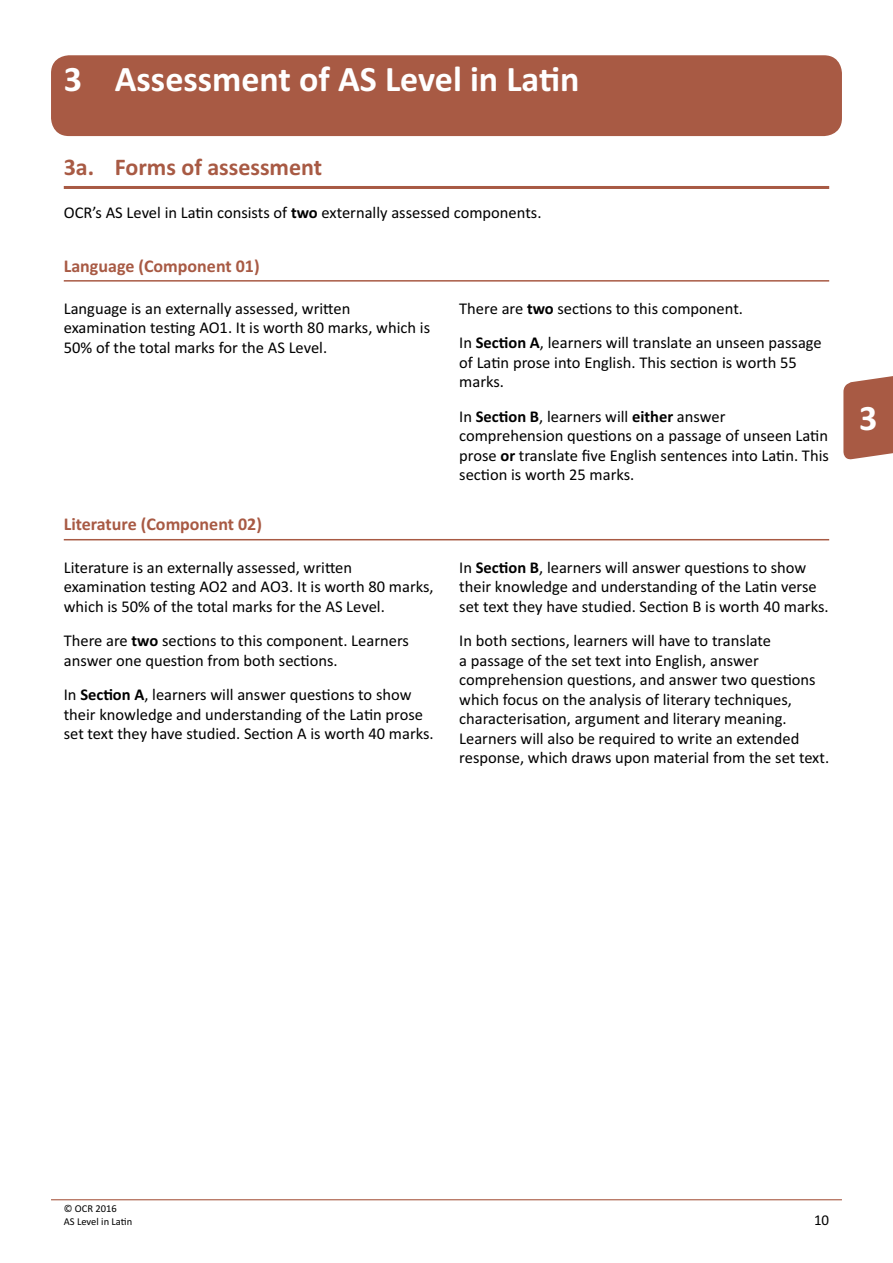
<style>
.page{position:relative;width:893px;height:1263px;background:#fff}
.page>*{position:absolute;margin:0;border:0;box-sizing:border-box;transform-origin:0 0}
.Heading1{font:700 36px "Calibri";color:#fff}
.Heading2{font:700 24px "Calibri";color:#a85a44}
.Heading3{font:700 18px "Calibri";color:#a85a44}
.t1{font:16.5px/19.5px "Calibri";color:#000}
.t2{font:15px "Calibri";color:#000}
.t3{font:10.5px/12.8px "Calibri";color:#000}
.s1{font-weight:700}
</style>
<div class="page">
<hr style="left:51px;top:1199px;width:791px;height:1px;background:#a85a44">
<div style="left:51px;top:55px;width:791px;height:81px;background:#a85a44;border-radius:18px"></div>
<svg style="left:843px;top:376px;width:50px;height:84px;background:#b06a56"></svg>
<hr style="left:64px;top:186px;width:765px;height:3px;background:#a85a44">
<hr style="left:64px;top:280px;width:765px;height:2px;background:#a85a44">
<hr style="left:64px;top:539px;width:765px;height:1px;background:#a85a44">
<p class="Heading1" style="left:64px;top:53px;width:517px">3 Assessment of AS Level in Latin</p>
<h1 class="Heading2" style="left:64px;top:150px;width:260px">3a. Forms of assessment</h1>
<p class="t1" style="left:64px;top:202px;width:479px">OCR’s AS Level in Latin consists of <span class="s1">two</span> externally assessed components.</p>
<h2 class="Heading3" style="left:64px;top:253px;width:197px">Language (Component 01)</h2>
<p class="t1" style="left:64px;top:298px;width:368px">Language is an externally assessed, written examination testing AO1. It is worth 80 marks, which is<br>50% of the total marks for the AS Level.</p>
<p class="t1" style="left:459px;top:291px;width:364px;line-height:34.5px">There are <span class="s1">two</span> sections to this component.<br>In <span class="s1">Section A</span>, learners will translate an unseen passage</p>
<p class="t1" style="left:459px;top:352px;width:339px">of Latin prose into English. This section is worth 55 marks.</p>
<p class="t1" style="left:459px;top:406px;width:371px">In <span class="s1">Section B</span>, learners will <span class="s1">either</span> answer comprehension questions on a passage of unseen Latin prose <span class="s1">or</span> translate five English sentences into Latin. This section is worth 25 marks.</p>
<h2 class="Heading3" style="left:64px;top:512px;width:200px">Literature (Component 02)</h2>
<p class="t1" style="left:64px;top:557px;width:371px">Literature is an externally assessed, written examination testing AO2 and AO3. It is worth 80 marks, which is 50% of the total marks for the AS Level.</p>
<p class="t1" style="left:64px;top:630px;width:347px">There are <span class="s1">two</span> sections to this component. Learners answer one question from both sections.</p>
<p class="t1" style="left:64px;top:684px;width:371px">In <span class="s1">Section A</span>, learners will answer questions to show their knowledge and understanding of the Latin prose set text they have studied. Section A is worth 40 marks.</p>
<p class="t1" style="left:459px;top:557px;width:371px">In <span class="s1">Section B</span>, learners will answer questions to show their knowledge and understanding of the Latin verse set text they have studied. Section B is worth 40 marks.</p>
<p class="t1" style="left:459px;top:630px;width:371px">In both sections, learners will have to translate<br>a passage of the set text into English, answer comprehension questions, and answer two questions which focus on the analysis of literary techniques, characterisation, argument and literary meaning.<br>Learners will also be required to write an extended response, which draws upon material from the set text.</p>
<h1 class="Heading1" style="left:859px;top:393px;width:20px">3</h1>
<p class="t3" style="left:64px;top:1202px;width:70px">© OCR 2016<br>AS Level in Latin</p>
<p class="t2" style="left:814px;top:1209px;width:17px">10</p>
</div>
